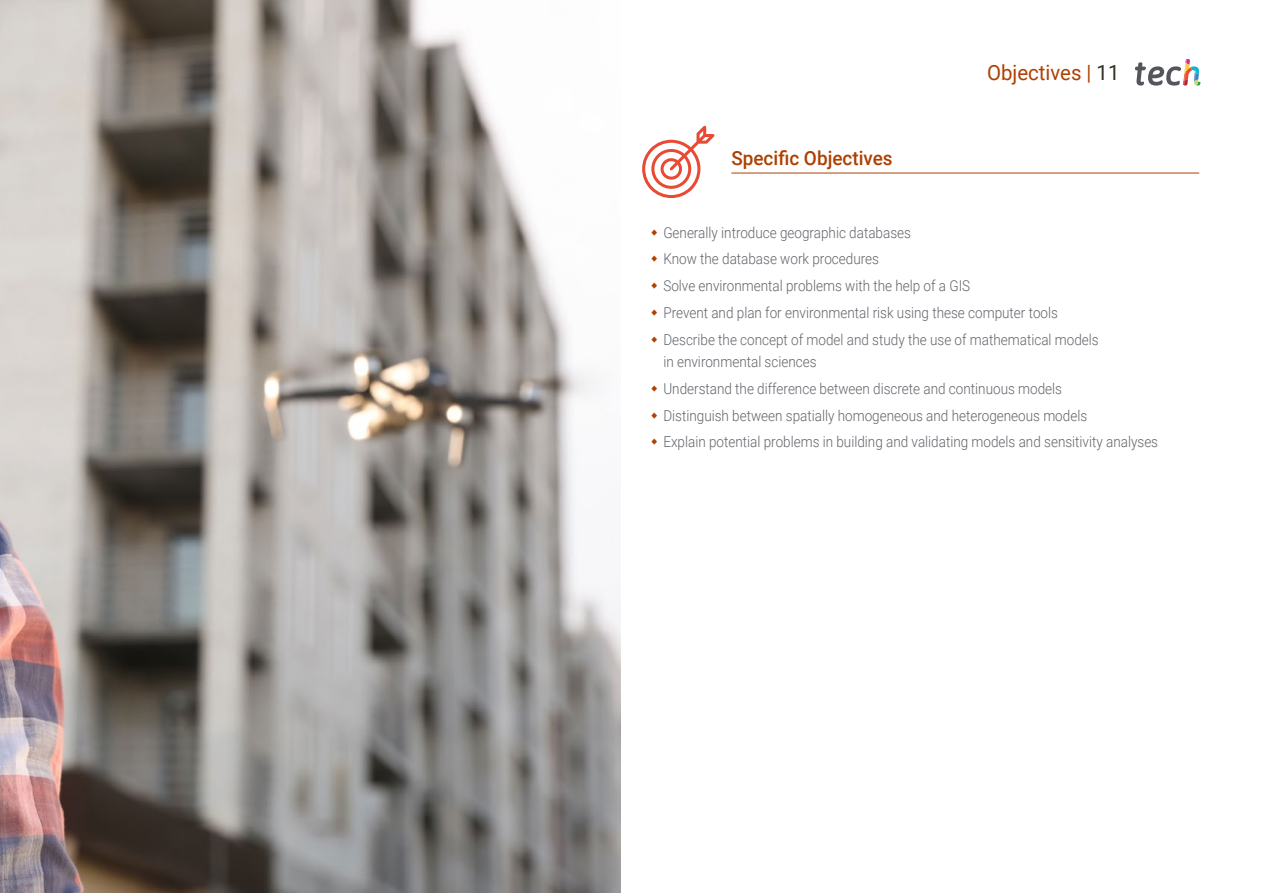
<style>
.page{position:relative;width:1263px;height:893px;background:#fff}
.page>*{position:absolute;margin:0;border:0;box-sizing:border-box;transform-origin:0 0}
.t1{font:21px "Roboto";color:#ae4000}
.t2{font:500 19.5px "Roboto";color:#ae4000}
.t3{font:300 15px/26.7px "Roboto";color:#61646a;scale:.9 1}
.s1{color:#312e20}
</style>
<div class="page">
<hr style="left:731px;top:173px;width:468px;height:1px;background:#ae4000">
<svg style="left:642px;top:126px;width:72px;height:72px"></svg>
<svg style="left:1135px;top:59px;width:65px;height:27px"></svg>
<img style="left:0;top:0;width:621px;height:893px">
<h2 class="t2" style="left:731px;top:144px;width:163px">Specific Objectives</h2>
<h1 class="t1" style="left:987px;top:57px;width:134px">Objectives | <span class="s1">11</span></h1>
<p class="t3" style="left:663px;top:218px;width:485px">Generally introduce geographic databases<br>Know the database work procedures<br>Solve environmental problems with the help of a GIS<br>Prevent and plan for environmental risk using these computer tools Describe the concept of model and study the use of mathematical models</p>
<p class="t3" style="left:663px;top:348px;width:551px">in environmental sciences<br>Understand the difference between discrete and continuous models<br>Distinguish between spatially homogeneous and heterogeneous models<br>Explain potential problems in building and validating models and sensitivity analyses</p>
</div>
